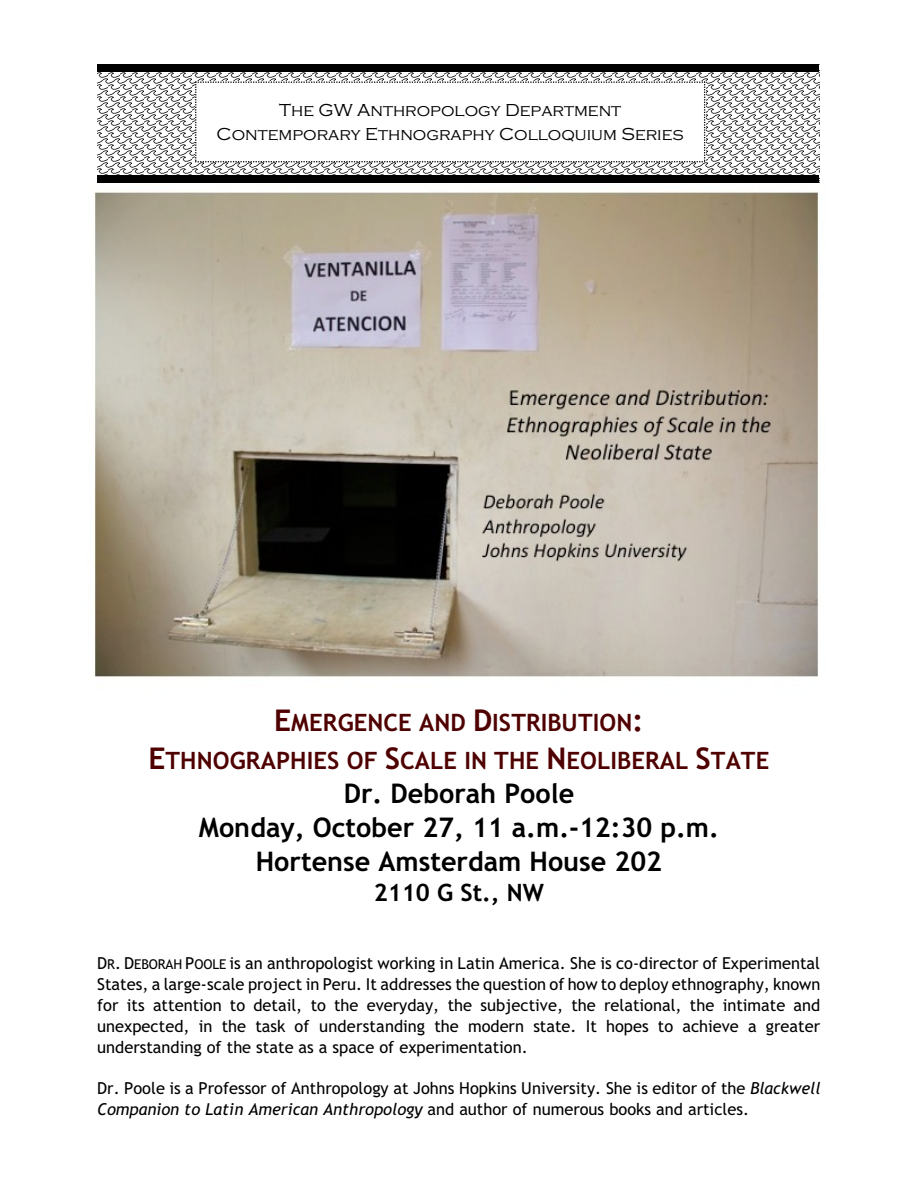
<style>
.page{position:relative;width:918px;height:1188px;background:#fff}
.page>*{position:absolute;margin:0;border:0;box-sizing:border-box;transform-origin:0 0}
.t1{font:700 27px/33.6px "Trebuchet MS";color:#000;text-align:center}
.t2{font:700 24px/37.5px "Trebuchet MS";letter-spacing:.005em;color:#4f0000;text-align:center}
.t3{font:700 24px "Trebuchet MS";color:#000}
.t4{font:300 18px/24.6px "Copperplate Gothic";color:#000;text-align:center}
.t5{font:16.5px/20.9px "Trebuchet MS";color:#000;text-align:justify}
.s1{font-size:30px}
.s2{font-size:13.5px}
.s3{font-style:italic}
</style>
<div class="page">
<img style="left:94px;top:129px;width:726px;height:548px">
<svg style="left:97px;top:72px;width:722px;height:103px"></svg>
<svg style="left:195px;top:82px;width:510px;height:80px"></svg>
<div style="left:97px;top:65px;width:722px;height:7px;background:#000"></div>
<div style="left:97px;top:175px;width:722px;height:7px;background:#000"></div>
<p class="t4" style="left:217px;top:97px;width:469px">The GW Anthropology Department<br>Contemporary Ethnography Colloquium Series</p>
<h2 class="t2" style="left:148px;top:706px;width:622px"><span class="s1">E</span>MERGENCE AND <span class="s1">D</span>ISTRIBUTION<span class="s1">:<br>E</span>THNOGRAPHIES OF <span class="s1">S</span>CALE IN THE <span class="s1">N</span>EOLIBERAL <span class="s1">S</span>TATE</h2>
<h1 class="t1" style="left:199px;top:779px;width:522px">Dr. Deborah Poole<br>Monday, October 27, 11 a.m.-12:30 p.m.<br>Hortense Amsterdam House 202</h1>
<h2 class="t3" style="left:374px;top:884px;width:172px">2110 G St., NW</h2>
<p class="t5" style="left:97px;top:954px;width:725px">D<span class="s2">R</span>. D<span class="s2">EBORAH</span> P<span class="s2">OOLE</span> is an anthropologist working in Latin America. She is co-director of Experimental States, a large-scale project in Peru. It addresses the question of how to deploy ethnography, known for its attention to detail, to the everyday, the subjective, the relational, the intimate and unexpected, in the task of understanding the modern state. It hopes to achieve a greater understanding of the state as a space of experimentation.</p>
<p class="t5" style="left:97px;top:1080px;width:725px">Dr. Poole is a Professor of Anthropology at Johns Hopkins University. She is editor of the <span class="s3">Blackwell<br>Companion to Latin American Anthropology</span> and author of numerous books and articles.</p>
</div>
